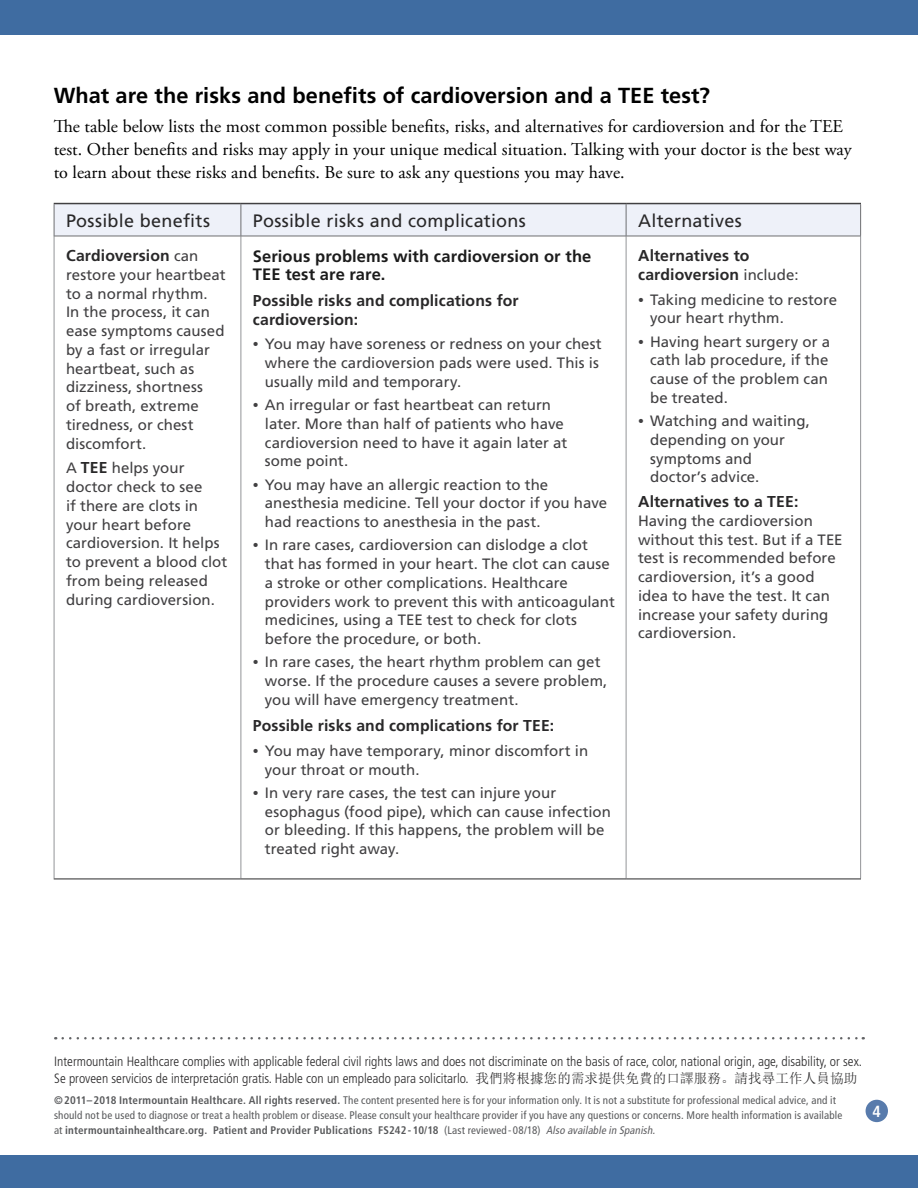
<style>
.page{position:relative;width:918px;height:1188px;background:#fff}
.page>*{position:absolute;margin:0;border:0;box-sizing:border-box;transform-origin:0 0}
.Level_1__h2{font:700 21.75px "Frutiger LT Std";color:#000}
.Main__p{font:18px/23.2px "Adobe Garamond Pro";color:#000}
.Title_bar{font:18px "Frutiger LT Std";letter-spacing:.015em;color:#292829}
.Main_table{font:700 16.5px/18px "Frutiger LT Std";letter-spacing:.005em;color:#1c1c1c}
.Page_Number{font:700 condensed 16.2px "Frutiger LT Std";color:#fff}
.Main_table-2{font:700 15.75px/18.8px "Frutiger LT Std";letter-spacing:.01em;color:#292829}
.Main_table-3{font:15px/18.8px "Frutiger LT Std";letter-spacing:.005em;color:#414042}
.t1{font:300 condensed 13.5px/16.5px "Frutiger LT Std";color:#292829}
.Footer___h6{font:condensed 10.95px/15px "Frutiger LT Std";letter-spacing:.015em;color:#58595b}
.s1{font-weight:400;font-size:15px;color:#414042}
.s2{font-weight:700;font-size:15.75px;color:#292829}
.s3{font-family:"Adobe Garamond Pro"}
.s4{font-family:"Sim Sun";font-weight:400;font-stretch:normal}
.s5{font-weight:700}
.s6{font-style:italic;color:#5d5d60}
</style>
<div class="page">
<div style="left:0;top:0;width:918px;height:35px;background:#3f6ca1"></div>
<div style="left:0;top:1156px;width:918px;height:32px;background:#3f6ca1"></div>
<div style="left:866px;top:1100px;width:22px;height:22px;background:#587bac;border-radius:50%"></div>
<svg style="left:63px;top:1037px;width:801px;height:3px"></svg>
<div style="left:55px;top:204px;width:805px;height:32px;background:#eef1f9"></div>
<hr style="left:54px;top:236px;width:1px;height:642px;background:#939598">
<hr style="left:241px;top:236px;width:1px;height:642px;background:#939598">
<hr style="left:626px;top:236px;width:1px;height:642px;background:#939598">
<hr style="left:860px;top:236px;width:1px;height:642px;background:#939598">
<hr style="left:54px;top:204px;width:1px;height:32px;background:#6d6e71">
<hr style="left:241px;top:204px;width:1px;height:32px;background:#6d6e71">
<hr style="left:626px;top:204px;width:1px;height:32px;background:#6d6e71">
<hr style="left:860px;top:204px;width:1px;height:32px;background:#6d6e71">
<hr style="left:54px;top:878px;width:187px;height:1px;background:#414042">
<hr style="left:241px;top:878px;width:385px;height:1px;background:#414042">
<hr style="left:626px;top:878px;width:235px;height:1px;background:#414042">
<hr style="left:54px;top:203px;width:187px;height:1px;background:#414042">
<hr style="left:241px;top:203px;width:385px;height:1px;background:#414042">
<hr style="left:626px;top:203px;width:235px;height:1px;background:#414042">
<hr style="left:54px;top:236px;width:187px;height:1px;background:#6d6e71">
<hr style="left:241px;top:236px;width:385px;height:1px;background:#6d6e71">
<hr style="left:626px;top:236px;width:235px;height:1px;background:#6d6e71">
<p class="Level_1__h2" style="left:54px;top:83px;width:658px">What are the risks and benefits of cardioversion and a TEE test?</p>
<p class="Main__p" style="left:54px;top:115px;width:800px">The table below lists the most common possible benefits, risks, and alternatives for cardioversion and for the TEE test. Other benefits and risks may apply in your unique medical situation. Talking with your doctor is the best way to learn about these risks and benefits. Be sure to ask any questions you may have.</p>
<p class="Title_bar" style="left:66px;top:210px;width:146px">Possible benefits</p>
<p class="Title_bar" style="left:253px;top:210px;width:275px">Possible risks and complications</p>
<p class="Title_bar" style="left:638px;top:210px;width:105px">Alternatives</p>
<p class="Main_table-2" style="left:66px;top:246px;width:134px">Cardioversion <span class="s1">can</span></p>
<p class="Main_table-3" style="left:66px;top:265px;width:161px">restore your heartbeat to a normal rhythm.<br>In the process, it can ease symptoms caused by a fast or irregular heartbeat, such as dizziness, shortness<br>of breath, extreme tiredness, or chest discomfort.</p>
<p class="Main_table-3" style="left:66px;top:459px;width:163px">A <span class="s2">TEE</span> helps your doctor check to see<br>if there are clots in your heart before cardioversion. It helps to prevent a blood clot from being released during cardioversion.</p>
<p class="Main_table" style="left:253px;top:247px;width:340px">Serious problems with cardioversion or the<br>TEE test are rare.</p>
<p class="Main_table-2" style="left:253px;top:291px;width:267px">Possible risks and complications for cardioversion:</p>
<p class="Main_table-3" style="left:265px;top:335px;width:338px;text-indent:-12px"><span class="s3">•</span> You may have soreness or redness on your chest where the cardioversion pads were used. This is usually mild and temporary.</p>
<p class="Main_table-3" style="left:265px;top:396px;width:304px;text-indent:-12px"><span class="s3">•</span> An irregular or fast heartbeat can return later. More than half of patients who have cardioversion need to have it again later at some point.</p>
<p class="Main_table-3" style="left:265px;top:475px;width:344px;text-indent:-12px"><span class="s3">•</span> You may have an allergic reaction to the anesthesia medicine. Tell your doctor if you have had reactions to anesthesia in the past.</p>
<p class="Main_table-3" style="left:265px;top:536px;width:352px;text-indent:-12px"><span class="s3">•</span> In rare cases, cardioversion can dislodge a clot that has formed in your heart. The clot can cause a stroke or other complications. Healthcare providers work to prevent this with anticoagulant medicines, using a TEE test to check for clots before the procedure, or both.</p>
<p class="Main_table-3" style="left:265px;top:653px;width:344px;text-indent:-12px"><span class="s3">•</span> In rare cases, the heart rhythm problem can get worse. If the procedure causes a severe problem, you will have emergency treatment.</p>
<p class="Main_table-2" style="left:253px;top:716px;width:303px">Possible risks and complications for TEE:</p>
<p class="Main_table-3" style="left:265px;top:741px;width:325px;text-indent:-12px"><span class="s3">•</span> You may have temporary, minor discomfort in your throat or mouth.</p>
<p class="Main_table-3" style="left:265px;top:783px;width:348px;text-indent:-12px"><span class="s3">•</span> In very rare cases, the test can injure your esophagus (food pipe), which can cause infection or bleeding. If this happens, the problem will be treated right away.</p>
<p class="Main_table-2" style="left:638px;top:246px;width:162px">Alternatives to cardioversion <span class="s1">include:</span></p>
<p class="Main_table-3" style="left:650px;top:290px;width:189px;text-indent:-12px"><span class="s3">•</span> Taking medicine to restore your heart rhythm.</p>
<p class="Main_table-3" style="left:650px;top:332px;width:181px;text-indent:-12px"><span class="s3">•</span> Having heart surgery or a cath lab procedure, if the cause of the problem can be treated.</p>
<p class="Main_table-3" style="left:650px;top:412px;width:161px;text-indent:-12px"><span class="s3">•</span> Watching and waiting, depending on your symptoms and doctor’s advice.</p>
<p class="Main_table-2" style="left:638px;top:492px;width:162px">Alternatives to a TEE:</p>
<p class="Main_table-3" style="left:638px;top:511px;width:206px">Having the cardioversion without this test. But if a TEE test is recommended before cardioversion, it’s a good idea to have the test. It can increase your safety during cardioversion.</p>
<p class="t1" style="left:54px;top:1053px;width:809px">Intermountain Healthcare complies with applicable federal civil rights laws and does not discriminate on the basis of race, color, national origin, age, disability, or sex.<br>Se proveen servicios de interpretación gratis. Hable con un empleado para solicitarlo. <span class="s4">我們將根據您的需求提供免費的口譯服務。請找尋工作人員協助</span></p>
<p class="Footer___h6" style="left:54px;top:1093px;width:790px"><span class="s5">©2011–2018 Intermountain Healthcare. All rights reserved.</span> The content presented here is for your information only. It is not a substitute for professional medical advice, and it should not be used to diagnose or treat a health problem or disease. Please consult your healthcare provider if you have any questions or concerns. More health information is available at <span class="s5">intermountainhealthcare.org. Patient and Provider Publications FS242-10/18</span> (Last reviewed-08/18) <span class="s6">Also available in Spanish.</span></p>
<p class="Page_Number" style="left:873px;top:1101px;width:10px">4</p>
</div>
